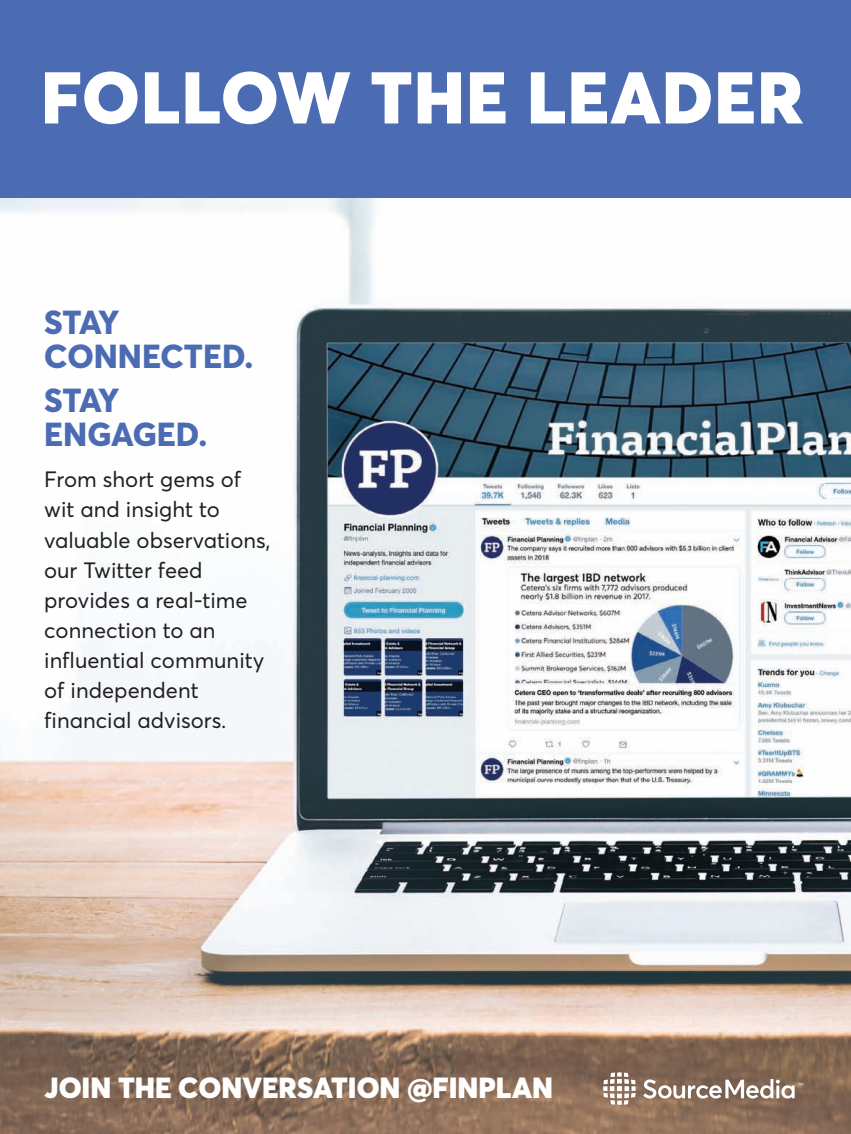
<style>
.page{position:relative;width:851px;height:1134px;background:#fff}
.page>*{position:absolute;margin:0;border:0;box-sizing:border-box;transform-origin:0 0}
.t1{font:900 72.15px "Averta";letter-spacing:.02em;color:#fff}
.t2{font:800 32.85px/34.2px "Averta";color:#4b6bb3}
.t3{font:900 28.8px "Averta";color:#fff}
.t4{font:21.9px/30.2px "Averta";color:#231f20}
</style>
<div class="page">
<img style="left:0;top:198px;width:850px;height:936px">
<div style="left:0;top:0;width:850px;height:198px;background:#4b6bb3"></div>
<svg style="left:603px;top:1072px;width:32px;height:33px"></svg>
<svg style="left:643px;top:1079px;width:159px;height:20px"></svg>
<p class="t1" style="left:41px;top:51px;width:764px">FOLLOW THE LEADER</p>
<p class="t2" style="left:44px;top:305px;width:211px">STAY<br>CONNECTED.</p>
<p class="t2" style="left:44px;top:383px;width:164px">STAY<br>ENGAGED.</p>
<p class="t4" style="left:44px;top:464px;width:228px">From short gems of wit and insight to valuable observations, our Twitter feed provides a real-time connection to an influential community of independent financial advisors.</p>
<p class="t3" style="left:44px;top:1069px;width:510px">JOIN THE CONVERSATION @FINPLAN</p>
</div>
